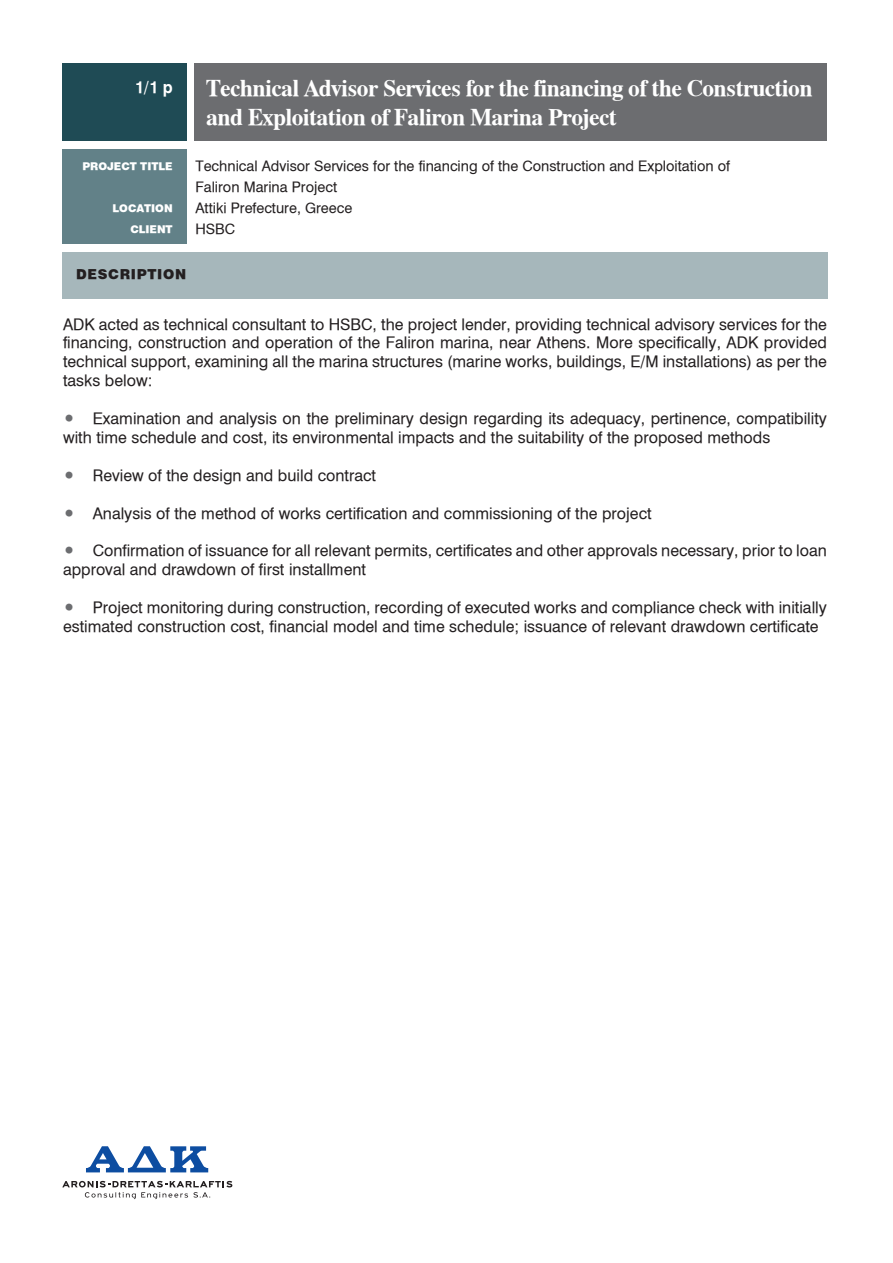
<style>
.page{position:relative;width:893px;height:1263px;background:#fff}
.page>*{position:absolute;margin:0;border:0;box-sizing:border-box;transform-origin:0 0}
.t1{font:24px/28.8px "UB Times Bold";letter-spacing:-.025em;color:#fff}
.t2{font:16.5px "UB Helvetica Bold";color:#fff}
.t3{font:15.75px/18.9px "UB Helvetica";color:#231f20}
.t4{font:14.25px/21px "UB Helvetica";color:#231f20}
.t5{font:900 13.5px "UB Helvetica";letter-spacing:.05em;color:#231f20}
.t6{font:900 10.5px/21px "UB Helvetica";color:#fff;text-align:right}
.s1{color:#6c6d70}
</style>
<div class="page">
<div style="left:62px;top:64px;width:125px;height:77px;background:#1f4b55"></div>
<div style="left:62px;top:149px;width:125px;height:95px;background:#628188"></div>
<div style="left:62px;top:252px;width:766px;height:47px;background:#a6b7bb"></div>
<div style="left:194px;top:64px;width:632px;height:77px;background:#6c6d70"></div>
<svg style="left:86px;top:1146px;width:122px;height:26px"></svg>
<svg style="left:62px;top:1181px;width:170px;height:18px"></svg>
<p class="t2" style="left:135px;top:77px;width:40px">1/1 p</p>
<p class="t6" style="left:82px;top:156px;width:92px">PROJECT TITLE</p>
<p class="t6" style="left:112px;top:198px;width:62px">LOCATION<br>CLIENT</p>
<h1 class="t1" style="left:206px;top:74px;width:608px">Technical Advisor Services for the financing of the Construction and Exploitation of Faliron Marina Project</h1>
<p class="t4" style="left:195px;top:156px;width:536px">Technical Advisor Services for the financing of the Construction and Exploitation of Faliron Marina Project<br>Attiki Prefecture, Greece<br>HSBC</p>
<p class="t5" style="left:76px;top:266px;width:111px">DESCRIPTION</p>
<p class="t3" style="left:63px;top:315px;width:765px;text-align:justify">ADK acted as technical consultant to HSBC, the project lender, providing technical advisory services for the financing, construction and operation of the Faliron marina, near Athens. More specifically, ADK provided technical support, examining all the marina structures (marine works, buildings, E/M installations) as per the tasks below:</p>
<p class="t3" style="left:63px;top:409px;width:765px"><span class="s1">•</span> Examination and analysis on the preliminary design regarding its adequacy, pertinence, compatibility with time schedule and cost, its environmental impacts and the suitability of the proposed methods</p>
<p class="t3" style="left:63px;top:466px;width:314px"><span class="s1">•</span> Review of the design and build contract</p>
<p class="t3" style="left:63px;top:504px;width:590px"><span class="s1">•</span> Analysis of the method of works certification and commissioning of the project</p>
<p class="t3" style="left:63px;top:541px;width:765px"><span class="s1">•</span> Confirmation of issuance for all relevant permits, certificates and other approvals necessary, prior to loan approval and drawdown of first installment</p>
<p class="t3" style="left:63px;top:598px;width:765px"><span class="s1">•</span> Project monitoring during construction, recording of executed works and compliance check with initially estimated construction cost, financial model and time schedule; issuance of relevant drawdown certificate</p>
</div>
